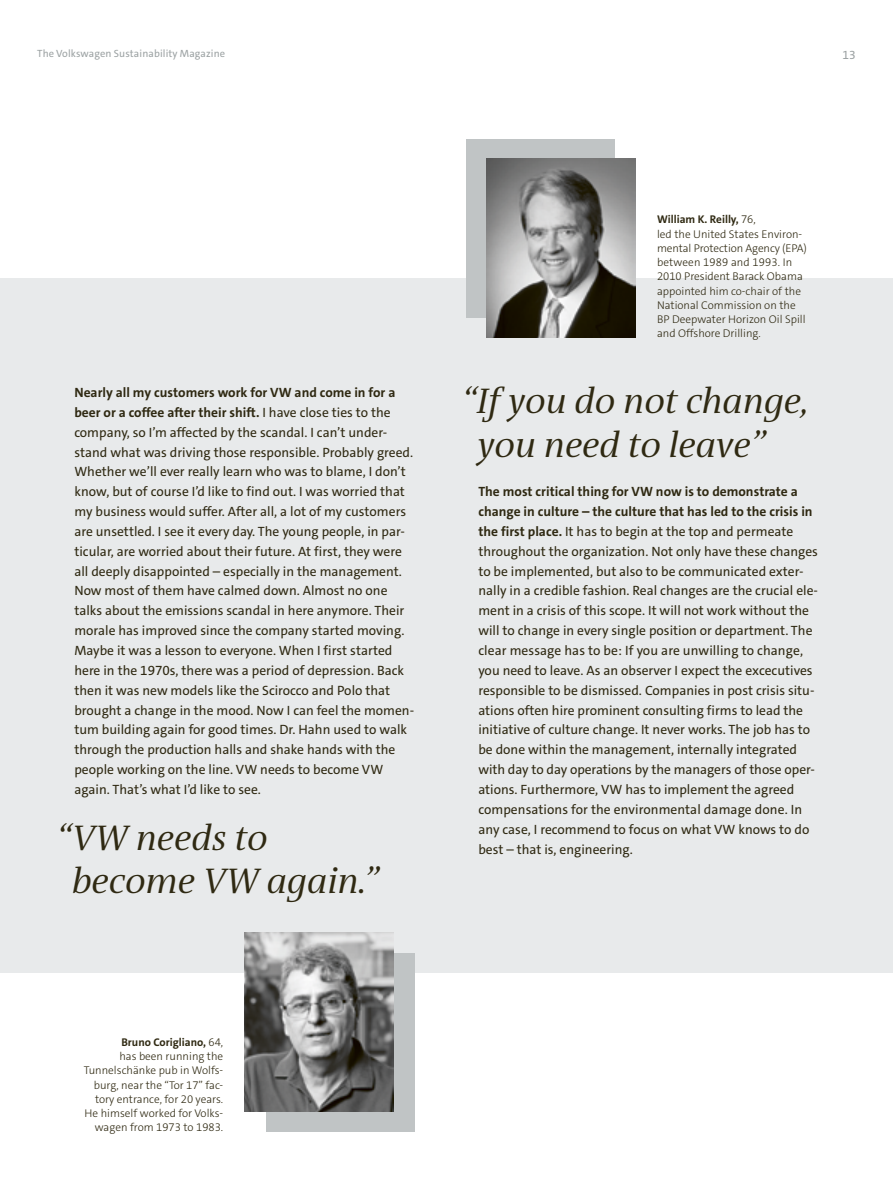
<style>
.page{position:relative;width:893px;height:1191px;background:#fff}
.page>*{position:absolute;margin:0;border:0;box-sizing:border-box;transform-origin:0 0}
.VW_NH_Zitat_EZ20{font:italic 36px/43.5px "VWAG The Antiqua";color:#2f2912}
.VW_NH_Stakeholder_9{font:13.5px/19.8px "VWAG The Sans";color:#2f2912}
.t1{font:12px "VWAG The Sans";color:#9ca2a3}
.t2{font:300 11.25px/14.2px "VWAG The Sans";color:#2f2912;text-align:right}
.t3{font:10.5px "VWAG The Sans";letter-spacing:.01em;color:#9ca2a3}
.s1{font-weight:700}
</style>
<div class="page">
<div style="left:0;top:278px;width:893px;height:694px;background:#e8eaeb"></div>
<div style="left:266px;top:952px;width:149px;height:179px;background:#c0c4c5"></div>
<img style="left:244px;top:933px;width:149px;height:178px">
<div style="left:466px;top:139px;width:148px;height:178px;background:#c0c4c5"></div>
<img style="left:487px;top:159px;width:149px;height:178px">
<p class="t3" style="left:37px;top:47px;width:190px">The Volkswagen Sustainability Magazine</p>
<p class="t1" style="left:843px;top:47px;width:15px">13</p>
<p class="VW_NH_Stakeholder_9" style="left:74px;top:382px;width:341px"><span class="s1">Nearly all my customers work for VW and come in for a beer or a coffee after their shift.</span> I have close ties to the company, so I’m affected by the scandal. I can’t under&shy;stand what was driving those responsible. Probably greed.<br>Whether we’ll ever really learn who was to blame, I don’t know, but of course I’d like to find out. I was worried that my business would suffer. After all, a lot of my customers are unsettled. I see it every day. The young people, in par&shy;ticular, are worried about their future. At first, they were all deeply disappointed – especially in the management.<br>Now most of them have calmed down. Almost no one talks about the emissions scandal in here anymore. Their morale has improved since the company started moving.<br>Maybe it was a lesson to everyone. When I first started here in the 1970s, there was a period of depression. Back then it was new models like the Scirocco and Polo that brought a change in the mood. Now I can feel the momen&shy;tum building again for good times. Dr. Hahn used to walk through the production halls and shake hands with the people working on the line. VW needs to become VW again. That’s what I’d like to see.</p>
<p class="VW_NH_Zitat_EZ20" style="left:72px;top:816px;width:309px;text-indent:-15px">“VW needs to become VW again.”</p>
<p class="t2" style="left:657px;top:212px;width:151px;text-align:left"><span class="s1">William K. Reilly,</span> 76,<br>led the United States Environ&shy;mental Protection Agency (EPA) between 1989 and 1993. In<br>2010 President Barack Obama appointed him co-chair of the<br>National Commission on the<br>BP Deepwater Horizon Oil Spill and Offshore Drilling.</p>
<p class="VW_NH_Zitat_EZ20" style="left:477px;top:379px;width:334px;text-indent:-15px">“If you do not change, you need to leave”</p>
<p class="VW_NH_Stakeholder_9" style="left:478px;top:482px;width:341px"><span class="s1">The most critical thing for VW now is to demonstrate a change in culture – the culture that has led to the crisis in the first place.</span> It has to begin at the top and permeate throughout the organization. Not only have these changes to be implemented, but also to be communicated exter&shy;nally in a credible fashion. Real changes are the crucial ele&shy;ment in a crisis of this scope. It will not work without the will to change in every single position or department. The clear message has to be: If you are unwilling to change, you need to leave. As an observer I expect the excecutives responsible to be dismissed. Companies in post crisis situ&shy;ations often hire prominent consulting firms to lead the initiative of culture change. It never works. The job has to be done within the management, internally integrated with day to day operations by the managers of those oper&shy;ations. Furthermore, VW has to implement the agreed compensations for the environmental damage done. In any case, I recommend to focus on what VW knows to do best – that is, engineering.</p>
<p class="t2" style="left:84px;top:1035px;width:141px"><span class="s1">Bruno Corigliano,</span> 64,<br>has been running the<br>Tunnelschänke pub in Wolfs&shy;burg, near the “Tor 17” fac&shy;tory entrance, for 20 years.<br>He himself worked for Volks&shy;wagen from 1973 to 1983.</p>
</div>
